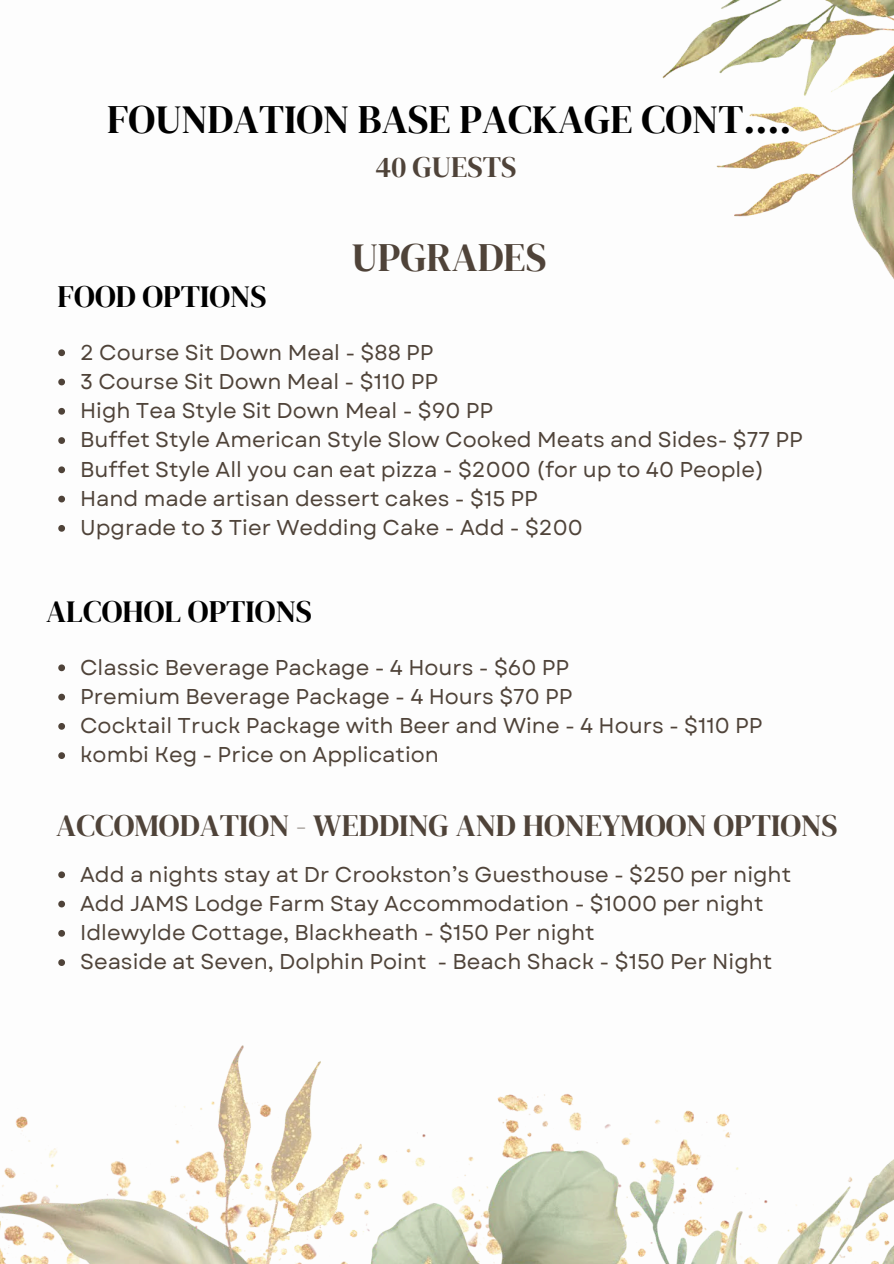
<style>
.page{position:relative;width:894px;height:1264px;background:#fff}
.page>*{position:absolute;margin:0;border:0;box-sizing:border-box;transform-origin:0 0}
.t1{font:39.9px "DM Serif Display";color:#000}
.t2{font:39.9px "DM Serif Display";color:#4f4339}
.t3{font:30.9px "DM Serif Display";color:#4f4339}
.t4{font:30.9px "DM Serif Display";color:#000}
.t5{font:29.4px "DM Serif Display";color:#4f4339}
.t6{font:21.45px "Garet";color:#4f4339}
</style>
<div class="page">
<img style="left:662px;top:0;width:231px;height:278px">
<img style="left:0;top:1045px;width:893px;height:218px">
<svg style="left:58px;top:349px;width:7px;height:7px"></svg>
<svg style="left:58px;top:378px;width:7px;height:7px"></svg>
<svg style="left:58px;top:408px;width:7px;height:6px"></svg>
<svg style="left:58px;top:437px;width:7px;height:7px"></svg>
<svg style="left:58px;top:466px;width:7px;height:7px"></svg>
<svg style="left:58px;top:495px;width:7px;height:7px"></svg>
<svg style="left:58px;top:525px;width:7px;height:6px"></svg>
<svg style="left:58px;top:664px;width:7px;height:7px"></svg>
<svg style="left:58px;top:693px;width:7px;height:7px"></svg>
<svg style="left:58px;top:723px;width:7px;height:6px"></svg>
<svg style="left:58px;top:752px;width:7px;height:7px"></svg>
<svg style="left:58px;top:871px;width:7px;height:7px"></svg>
<svg style="left:58px;top:900px;width:7px;height:7px"></svg>
<svg style="left:58px;top:930px;width:7px;height:6px"></svg>
<svg style="left:58px;top:959px;width:7px;height:7px"></svg>
<p class="t1" style="left:107px;top:92px;width:685px">FOUNDATION BASE PACKAGE CONT....</p>
<p class="t5" style="left:375px;top:147px;width:142px">40 GUESTS</p>
<p class="t4" style="left:58px;top:275px;width:210px">FOOD OPTIONS</p>
<p class="t2" style="left:352px;top:229px;width:196px">UPGRADES</p>
<h1 class="t6" style="left:80px;top:336px;width:355px">2 Course Sit Down Meal - $88 PP</h1>
<h1 class="t6" style="left:80px;top:366px;width:359px">3 Course Sit Down Meal - $110 PP</h1>
<h2 class="t6" style="left:80px;top:395px;width:414px">High Tea Style Sit Down Meal - $90 PP</h2>
<p class="t6" style="left:80px;top:424px;width:724px">Buffet Style American Style Slow Cooked Meats and Sides- $77 PP</p>
<p class="t6" style="left:80px;top:453px;width:685px">Buffet Style All you can eat pizza - $2000 (for up to 40 People)</p>
<p class="t6" style="left:80px;top:483px;width:459px">Hand made artisan dessert cakes - $15 PP</p>
<p class="t6" style="left:80px;top:512px;width:504px">Upgrade to 3 Tier Wedding Cake - Add - $200</p>
<p class="t4" style="left:46px;top:590px;width:267px">ALCOHOL OPTIONS</p>
<p class="t6" style="left:80px;top:651px;width:490px">Classic Beverage Package - 4 Hours - $60 PP</p>
<p class="t6" style="left:80px;top:681px;width:494px">Premium Beverage Package - 4 Hours $70 PP</p>
<h2 class="t6" style="left:80px;top:710px;width:683px">Cocktail Truck Package with Beer and Wine - 4 Hours - $110 PP</h2>
<p class="t6" style="left:80px;top:739px;width:360px">kombi Keg - Price on Application</p>
<p class="t3" style="left:56px;top:804px;width:782px">ACCOMODATION - WEDDING AND HONEYMOON OPTIONS</p>
<p class="t6" style="left:80px;top:858px;width:712px">Add a nights stay at Dr Crookston’s Guesthouse - $250 per night</p>
<h2 class="t6" style="left:80px;top:887px;width:684px">Add JAMS Lodge Farm Stay Accommodation - $1000 per night</h2>
<p class="t6" style="left:80px;top:917px;width:516px">Idlewylde Cottage, Blackheath - $150 Per night</p>
<p class="t6" style="left:80px;top:946px;width:693px">Seaside at Seven, Dolphin Point - Beach Shack - $150 Per Night</p>
</div>
